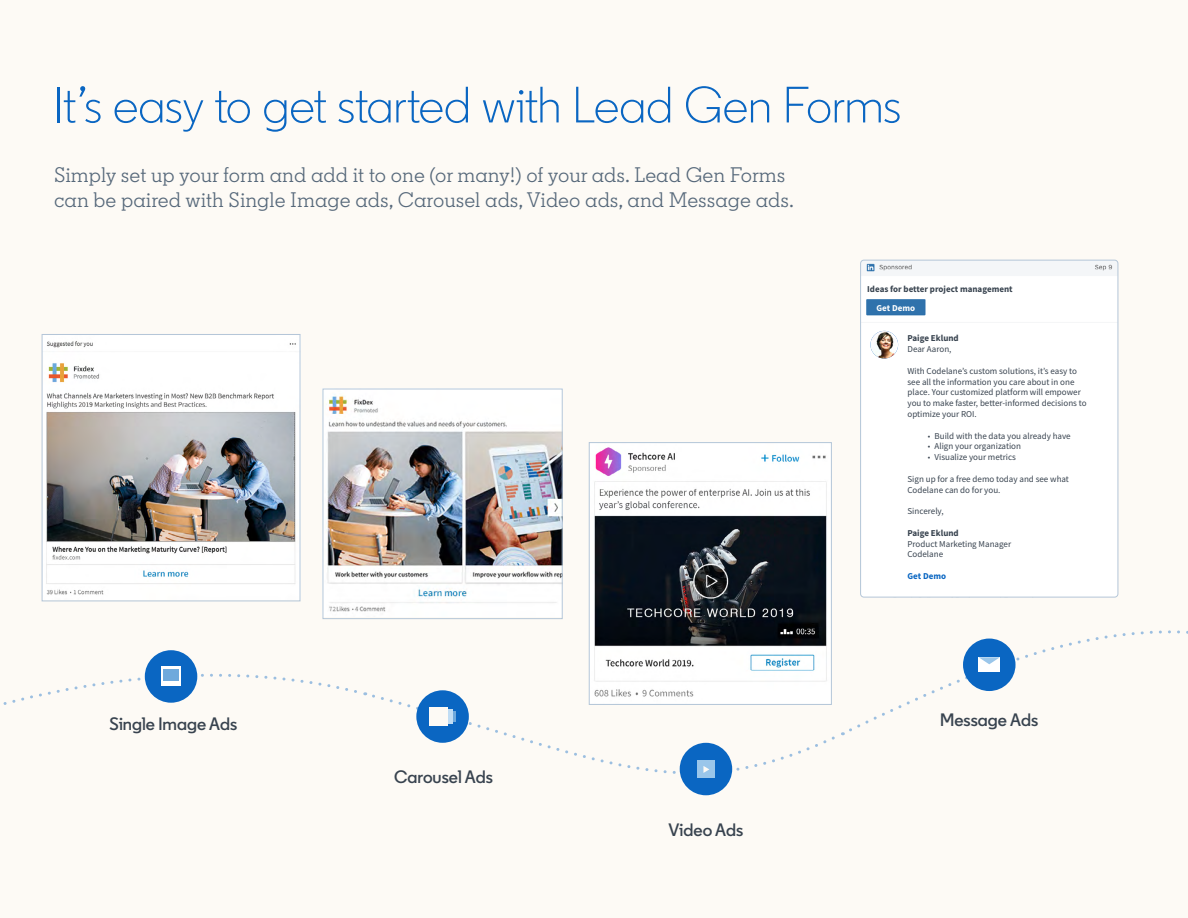
<style>
.page{position:relative;width:1188px;height:918px;background:#fdfaf5}
.page>*{position:absolute;margin:0;border:0;box-sizing:border-box;transform-origin:0 0}
.t1{font:300 51px "Community";letter-spacing:-.01em;color:#0a66c2}
.t2{font:21px/25.5px "Community Slab";color:#56687a}
.t3{font:600 18px "Community";color:#38434f}
.t4{font:9px/10.8px "Source Sans Pro";color:#38434f}
.t5{font:700 9px "Source Sans Pro";color:#38434f}
.t6{font:700 9px "Source Sans Pro";color:#0a66c2}
.t7{font:700 9px "Source Sans Pro";color:#fff}
.s1{font-weight:300}
</style>
<div class="page">
<div style="left:680px;top:743px;width:52px;height:52px;background:#0a66c2;border-radius:50%"></div>
<div style="left:697px;top:761px;width:18px;height:17px;background:#9ac6ea"></div>
<svg style="left:3px;top:620px;width:1185px;height:156px"></svg>
<img style="left:861px;top:260px;width:257px;height:337px">
<div style="left:860px;top:260px;width:258px;height:337px;border:1px solid #b4c6d8;border-radius:3px"></div>
<div style="left:866px;top:325px;width:247px;height:270px;background:#fff"></div>
<div style="left:866px;top:284px;width:247px;height:15px;background:#fff"></div>
<img style="left:870px;top:331px;width:28px;height:28px;border-radius:14px">
<div style="left:872px;top:302px;width:48px;height:10px;background:#2f72ac"></div>
<img style="left:591px;top:447px;width:239px;height:256px">
<div style="left:589px;top:442px;width:243px;height:263px;border:1px solid #b4c6d8"></div>
<img style="left:327px;top:396px;width:233px;height:216px">
<div style="left:323px;top:389px;width:239px;height:230px;border:1px solid #b4c6d8"></div>
<img style="left:46px;top:341px;width:250px;height:254px">
<div style="left:42px;top:334px;width:258px;height:267px;border:1px solid #b4c6d8"></div>
<h1 class="t1" style="left:54px;top:74px;width:849px">It’s easy to get started with Lead Gen Forms</h1>
<h2 class="t2" style="left:54px;top:162px;width:742px">Simply set up your form and add it to one (or many!) of your ads. Lead Gen Forms can be paired with Single Image ads, Carousel ads, Video ads, and Message ads.</h2>
<p class="t5" style="left:867px;top:283px;width:147px">Ideas for better project management</p>
<p class="t7" style="left:877px;top:301px;width:40px">Get Demo</p>
<h3 class="t3" style="left:110px;top:713px;width:129px">Single Image Ads</h3>
<h3 class="t3" style="left:394px;top:765px;width:100px">Carousel Ads</h3>
<h3 class="t3" style="left:669px;top:819px;width:76px">Video Ads</h3>
<p class="t5" style="left:908px;top:332px;width:53px">Paige Eklund</p>
<p class="t4" style="left:908px;top:344px;width:46px">Dear Aaron,</p>
<p class="t4" style="left:908px;top:365px;width:181px">With Codelane’s custom solutions, it’s easy to see all the information you care about in one place. Your customized platform will empower you to make faster, better-informed decisions to optimize your ROI.</p>
<p class="t4" style="left:928px;top:430px;width:144px"><span class="s1">•</span> Build with the data you already have</p>
<p class="t4" style="left:928px;top:441px;width:95px"><span class="s1">•</span> Align your organization</p>
<p class="t4" style="left:928px;top:452px;width:90px"><span class="s1">•</span> Visualize your metrics</p>
<p class="t4" style="left:908px;top:473px;width:163px">Sign up for a free demo today and see what<br>Codelane can do for you.</p>
<p class="t4" style="left:908px;top:506px;width:38px">Sincerely,</p>
<p class="t5" style="left:908px;top:527px;width:53px">Paige Eklund</p>
<p class="t4" style="left:908px;top:538px;width:105px">Product Marketing Manager<br>Codelane</p>
<p class="t6" style="left:908px;top:570px;width:40px">Get Demo</p>
<h3 class="t3" style="left:940px;top:708px;width:99px">Message Ads</h3>
</div>
